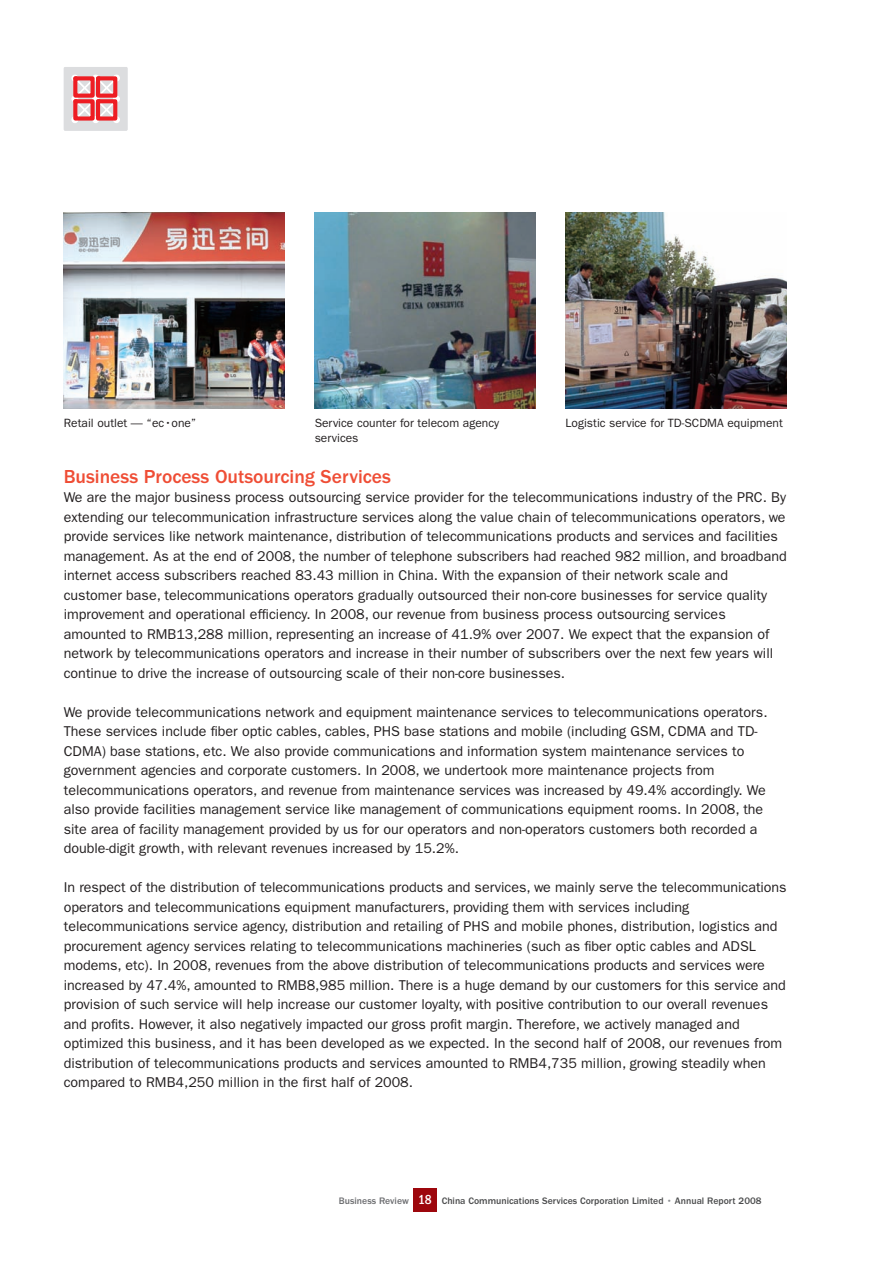
<style>
.page{position:relative;width:893px;height:1263px;background:#fff}
.page>*{position:absolute;margin:0;border:0;box-sizing:border-box;transform-origin:0 0}
.t1{font:500 19.5px "ITC Franklin Gothic Std";color:#ef4d35}
.t2{font:14.25px/19.5px "ITC Franklin Gothic Std";color:#231f20}
.t3{font:12px/15px "ITC Franklin Gothic Std";color:#231f20}
.t4{font:500 9.75px "ITC Franklin Gothic Std";color:#4b4c4d}
.s1{color:#6c6d70}
.s2{font-stretch:condensed;font-size:13.5px;color:#fff}
.s3{color:#8a8c8f}
</style>
<div class="page">
<div style="left:413px;top:1188px;width:24px;height:23px;background:#9d070d"></div>
<svg style="left:64px;top:67px;width:64px;height:64px;background:#e4abae"></svg>
<img style="left:315px;top:213px;width:221px;height:195px">
<img style="left:64px;top:213px;width:221px;height:195px">
<img style="left:566px;top:213px;width:221px;height:195px">
<p class="t3" style="left:64px;top:416px;width:134px">Retail outlet — “ec•one”</p>
<p class="t3" style="left:315px;top:416px;width:186px">Service counter for telecom agency services</p>
<p class="t3" style="left:566px;top:416px;width:219px">Logistic service for TD-SCDMA equipment</p>
<p class="t1" style="left:64px;top:469px;width:329px">Business Process Outsourcing Services</p>
<p class="t2" style="left:64px;top:489px;width:724px">We are the major business process outsourcing service provider for the telecommunications industry of the PRC. By extending our telecommunication infrastructure services along the value chain of telecommunications operators, we provide services like network maintenance, distribution of telecommunications products and services and facilities management. As at the end of 2008, the number of telephone subscribers had reached 982 million, and broadband internet access subscribers reached 83.43 million in China. With the expansion of their network scale and customer base, telecommunications operators gradually outsourced their non-core businesses for service quality improvement and operational efficiency. In 2008, our revenue from business process outsourcing services amounted to RMB13,288 million, representing an increase of 41.9% over 2007. We expect that the expansion of network by telecommunications operators and increase in their number of subscribers over the next few years will continue to drive the increase of outsourcing scale of their non-core businesses.</p>
<p class="t2" style="left:64px;top:703px;width:705px">We provide telecommunications network and equipment maintenance services to telecommunications operators.<br>These services include fiber optic cables, cables, PHS base stations and mobile (including GSM, CDMA and TD-CDMA) base stations, etc. We also provide communications and information system maintenance services to government agencies and corporate customers. In 2008, we undertook more maintenance projects from telecommunications operators, and revenue from maintenance services was increased by 49.4% accordingly. We also provide facilities management service like management of communications equipment rooms. In 2008, the site area of facility management provided by us for our operators and non-operators customers both recorded a double-digit growth, with relevant revenues increased by 15.2%.</p>
<p class="t2" style="left:64px;top:879px;width:724px">In respect of the distribution of telecommunications products and services, we mainly serve the telecommunications operators and telecommunications equipment manufacturers, providing them with services including telecommunications service agency, distribution and retailing of PHS and mobile phones, distribution, logistics and procurement agency services relating to telecommunications machineries (such as fiber optic cables and ADSL modems, etc). In 2008, revenues from the above distribution of telecommunications products and services were increased by 47.4%, amounted to RMB8,985 million. There is a huge demand by our customers for this service and provision of such service will help increase our customer loyalty, with positive contribution to our overall revenues and profits. However, it also negatively impacted our gross profit margin. Therefore, we actively managed and optimized this business, and it has been developed as we expected. In the second half of 2008, our revenues from distribution of telecommunications products and services amounted to RMB4,735 million, growing steadily when compared to RMB4,250 million in the first half of 2008.</p>
<p class="t4" style="left:339px;top:1197px;width:424px"><span class="s1">Business Review</span> <span class="s2">18</span> China Communications Services Corporation Limited <span class="s3">•</span> Annual Report 2008</p>
</div>
